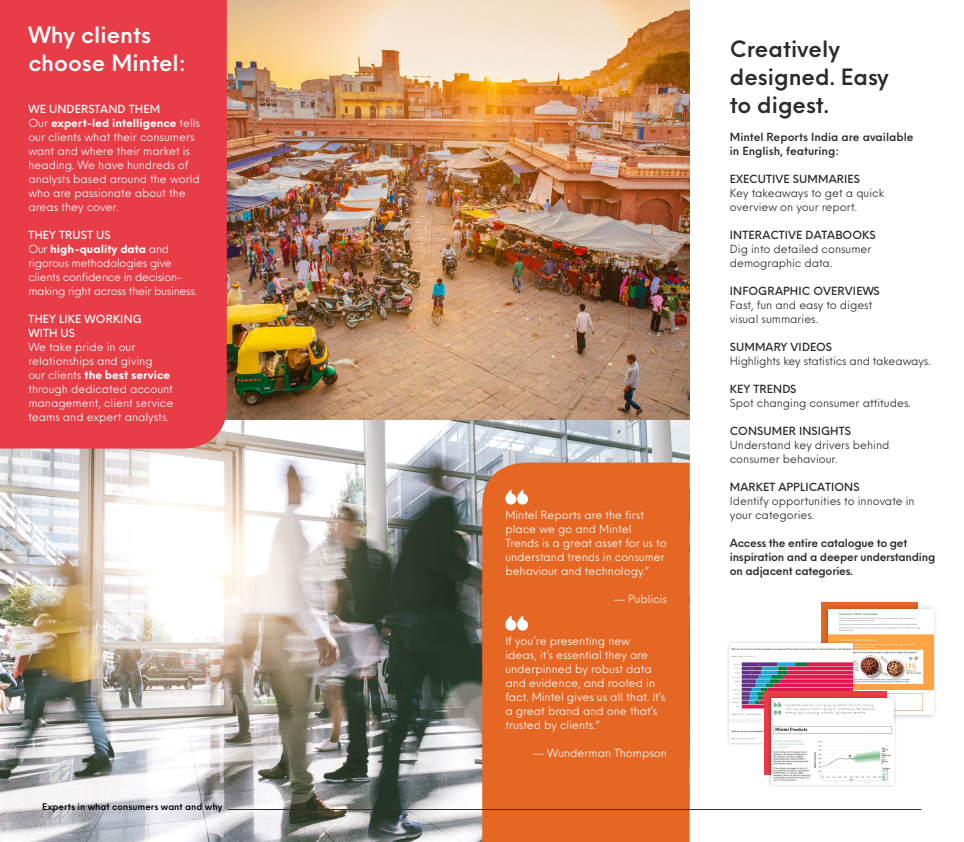
<style>
.page{position:relative;width:964px;height:842px;background:#fff}
.page>*{position:absolute;margin:0;border:0;box-sizing:border-box;transform-origin:0 0}
.t1{font:600 22px/28px "Neue Einstellung";color:#2b2b2b}
.t2{font:600 22px/28px "Neue Einstellung";color:#fff}
.t3{font:11px/14px "Neue Einstellung";color:#fff}
.t4{font:11px/14px "Neue Einstellung";color:#2b2b2b}
.t5{font:11px/14px "Neue Einstellung";letter-spacing:-.02em;color:#fff}
.t6{font:500 11px "Neue Einstellung";letter-spacing:.01em;color:#2b2b2b}
.t7{font:600 11px/14px "Neue Einstellung";letter-spacing:-.02em;color:#2b2b2b}
.t8{font:600 11px/14px "Neue Einstellung";color:#2b2b2b}
.t9{font:500 11px/14px "Neue Einstellung";letter-spacing:.01em;color:#f9f9f8}
.t10{font:600 9px "Neue Einstellung";color:#000}
.s1{font-weight:500;color:#f9f9f8}
.s2{font-weight:700}
</style>
<div class="page">
<img style="left:227px;top:0;width:463px;height:421px">
<img style="left:0;top:421px;width:690px;height:421px">
<div style="left:0;top:0;width:227px;height:449px;background:#e83c46"></div>
<div style="left:482px;top:463px;width:208px;height:379px;background:#e66623"></div>
<svg style="left:505px;top:489px;width:23px;height:16px"></svg>
<svg style="left:505px;top:615px;width:23px;height:16px"></svg>
<hr style="left:227px;top:809px;width:694px;height:1px;background:#2f3030">
<div style="left:821px;top:602px;width:96px;height:96px;background:#e66623"></div>
<div style="left:823px;top:605px;width:114px;height:114px;background:#000;opacity:.24"></div>
<img style="left:828px;top:609px;width:105px;height:106px">
<div style="left:725px;top:640px;width:131px;height:106px;background:#000;opacity:.24"></div>
<img style="left:729px;top:643px;width:123px;height:99px">
<div style="left:764px;top:691px;width:123px;height:84px;background:#e83c46"></div>
<div style="left:767px;top:695px;width:131px;height:93px;background:#000;opacity:.24"></div>
<div style="left:771px;top:698px;width:123px;height:87px;background:#fff"></div>
<img style="left:773px;top:702px;width:102px;height:14px">
<img style="left:773px;top:726px;width:119px;height:57px">
<h1 class="t2" style="left:28px;top:19px;width:159px">Why clients choose Mintel:</h1>
<p class="t3" style="left:28px;top:100px;width:173px"><span class="s1">WE UNDERSTAND THEM<br></span>Our <span class="s2">expert-led intelligence</span> tells our clients what their consumers want and where their market is heading. We have hundreds of analysts based around the world who are passionate about the areas they cover.</p>
<p class="t5" style="left:28px;top:226px;width:170px"><span class="s1">THEY TRUST US<br></span>Our <span class="s2">high-quality data</span> and rigorous methodologies give clients confidence in decision&shy;making right across their business.</p>
<p class="t9" style="left:28px;top:310px;width:115px">THEY LIKE WORKING<br>WITH US</p>
<p class="t3" style="left:28px;top:338px;width:147px">We take pride in our relationships and giving<br>our clients <span class="s2">the best service </span>through dedicated account management, client service teams and expert analysts.</p>
<p class="t10" style="left:42px;top:799px;width:182px">Experts in what consumers want and why</p>
<p class="t3" style="left:505px;top:506px;width:163px">Mintel Reports are the first place we go and Mintel<br>Trends is a great asset for us to understand trends in consumer behaviour and technology.”</p>
<p class="t3" style="left:614px;top:590px;width:54px">— Publicis</p>
<p class="t3" style="left:505px;top:632px;width:161px">If you’re presenting new<br>ideas, it’s essential they are underpinned by robust data and evidence, and rooted in fact. Mintel gives us all that. It’s a great brand and one that’s trusted by clients.”</p>
<p class="t3" style="left:533px;top:744px;width:135px">— Wunderman Thompson</p>
<h1 class="t1" style="left:730px;top:33px;width:160px">Creatively designed. Easy to digest.</h1>
<p class="t8" style="left:730px;top:129px;width:185px">Mintel Reports India are available in English, featuring:</p>
<p class="t6" style="left:730px;top:169px;width:132px">EXECUTIVE SUMMARIES</p>
<p class="t4" style="left:730px;top:184px;width:156px">Key takeaways to get a quick overview on your report.</p>
<p class="t6" style="left:730px;top:225px;width:147px">INTERACTIVE DATABOOKS</p>
<p class="t4" style="left:730px;top:240px;width:143px">Dig into detailed consumer demographic data.</p>
<p class="t6" style="left:730px;top:281px;width:151px">INFOGRAPHIC OVERVIEWS</p>
<p class="t4" style="left:730px;top:296px;width:144px">Fast, fun and easy to digest visual summaries.</p>
<p class="t6" style="left:730px;top:337px;width:104px">SUMMARY VIDEOS</p>
<p class="t4" style="left:730px;top:352px;width:202px">Highlights key statistics and takeaways.</p>
<p class="t6" style="left:730px;top:379px;width:68px">KEY TRENDS</p>
<p class="t4" style="left:730px;top:394px;width:182px">Spot changing consumer attitudes.</p>
<p class="t6" style="left:730px;top:421px;width:123px">CONSUMER INSIGHTS</p>
<p class="t4" style="left:730px;top:436px;width:161px">Understand key drivers behind consumer behaviour.</p>
<p class="t6" style="left:730px;top:477px;width:131px">MARKET APPLICATIONS</p>
<p class="t4" style="left:730px;top:492px;width:186px">Identify opportunities to innovate in your categories.</p>
<p class="t7" style="left:730px;top:534px;width:207px">Access the entire catalogue to get inspiration and a deeper understanding on adjacent categories.</p>
</div>
